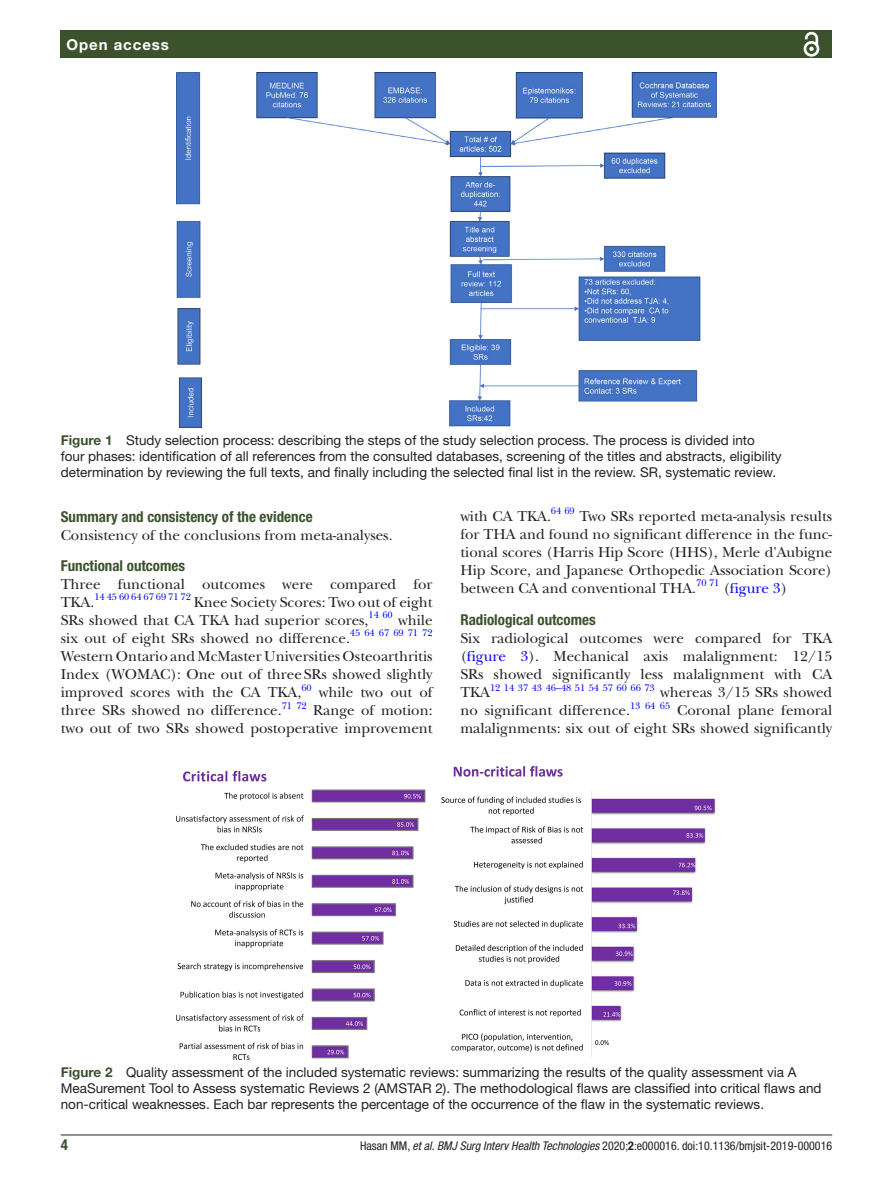
<style>
.page{position:relative;width:893px;height:1191px;background:#fff}
.page>*{position:absolute;margin:0;border:0;box-sizing:border-box;transform-origin:0 0}
.t1{font:15px/18px "New Baskerville";color:#231f20;text-align:justify}
.t2{font:700 condensed 15px "Helvetica Neue LT Std";color:#3b522d}
.t3{font:700 15px "Helvetica Neue LT Std";letter-spacing:.065em;color:#fff}
.t4{font:15px "New Baskerville";color:#00f}
.t5{font:13.5px/16.2px "Helvetica Neue LT Std";color:#231f20}
.t6{font:condensed 12px "Helvetica Neue LT Std";color:#231f20}
.t7{font:9.9px "New Baskerville";color:#00f}
.s1{font-weight:700;color:#3b522d}
.s2{color:#231f20}
.s3{color:#00f}
.s4{font-style:italic}
.s5{font-weight:700}
</style>
<div class="page">
<hr style="left:61px;top:1134px;width:771px;height:1px;background:#231f20">
<div style="left:61px;top:31px;width:771px;height:27px;background:#3b522d"></div>
<svg style="left:803px;top:31px;width:17px;height:26px"></svg>
<img style="left:176px;top:73px;width:540px;height:354px">
<img style="left:176px;top:767px;width:540px;height:292px">
<p class="t3" style="left:66px;top:35px;width:104px">Open access</p>
<p class="t5" style="left:61px;top:432px;width:722px"><span class="s1">Figure 1</span> Study selection process: describing the steps of the study selection process. The process is divided into four phases: identification of all references from the consulted databases, screening of the titles and abstracts, eligibility determination by reviewing the full texts, and finally including the selected final list in the review. SR, systematic review.</p>
<p class="t2" style="left:61px;top:507px;width:253px">Summary and consistency of the evidence</p>
<p class="t1" style="left:61px;top:526px;width:333px">Consistency of the conclusions from meta-analyses.</p>
<p class="t2" style="left:61px;top:557px;width:126px">Functional outcomes</p>
<p class="t1" style="left:61px;top:575px;width:373px">Three functional outcomes were compared for<br>TKA.</p>
<p class="t7" style="left:94px;top:591px;width:98px">14 45 60 64 67 69 71 72</p>
<p class="t1" style="left:61px;top:593px;width:373px;text-indent:133px">Knee Society Scores: Two out of eight<br>SRs showed that CA TKA had superior scores,</p>
<p class="t7" style="left:369px;top:609px;width:26px">14 60</p>
<p class="t1" style="left:398px;top:611px;width:36px">while</p>
<p class="t1" style="left:61px;top:629px;width:291px">six out of eight SRs showed no difference.</p>
<p class="t7" style="left:350px;top:627px;width:84px">45 64 67 69 71 72</p>
<p class="t1" style="left:61px;top:647px;width:373px">Western Ontario and McMaster Universities Osteoarthritis Index (WOMAC): One out of threeSRs showed slightly improved scores with the CA TKA,</p>
<p class="t7" style="left:301px;top:681px;width:12px">60</p>
<p class="t1" style="left:319px;top:683px;width:115px">while two out of</p>
<p class="t1" style="left:61px;top:701px;width:222px">three SRs showed no difference.</p>
<p class="t7" style="left:282px;top:699px;width:27px">71 72</p>
<p class="t1" style="left:61px;top:701px;width:373px;text-align:right">Range of motion:<br>two out of two SRs showed postoperative improvement</p>
<p class="t1" style="left:460px;top:507px;width:92px">with CA TKA.</p>
<p class="t7" style="left:551px;top:505px;width:25px">64 69</p>
<p class="t1" style="left:460px;top:507px;width:373px;text-indent:119px">Two SRs reported meta-analysis results for THA and found no significant difference in the func&shy;tional scores (Harris Hip Score (HHS), Merle d'Aubigne Hip Score, and Japanese Orthopedic Association Score) between CA and conventional THA.</p>
<p class="t7" style="left:696px;top:577px;width:25px">70 71</p>
<p class="t4" style="left:723px;top:579px;width:65px"><span class="s2">(</span>figure 3<span class="s2">)</span></p>
<p class="t2" style="left:460px;top:611px;width:137px">Radiological outcomes</p>
<p class="t1" style="left:460px;top:629px;width:373px">Six radiological outcomes were compared for TKA (<span class="s3">figure 3</span>). Mechanical axis malalignment: 12/15<br>SRs showed significantly less malalignment with CA TKA</p>
<p class="t7" style="left:490px;top:681px;width:166px">12 14 37 43 46–48 51 54 57 60 66 73</p>
<p class="t1" style="left:660px;top:683px;width:174px">whereas 3/15 SRs showed</p>
<p class="t1" style="left:460px;top:701px;width:171px">no significant difference.</p>
<p class="t7" style="left:630px;top:699px;width:42px">13 64 65</p>
<p class="t1" style="left:460px;top:701px;width:373px;text-align:right">Coronal plane femoral<br>malalignments: six out of eight SRs showed significantly</p>
<p class="t5" style="left:61px;top:1063px;width:762px"><span class="s1">Figure 2</span> Quality assessment of the included systematic reviews: summarizing the results of the quality assessment via A<br>MeaSurement Tool to Assess systematic Reviews 2 (AMSTAR 2). The methodological flaws are classified into critical flaws and non-critical weaknesses. Each bar represents the percentage of the occurrence of the flaw in the systematic reviews.</p>
<p class="t2" style="left:61px;top:1135px;width:9px">4</p>
<p class="t6" style="left:360px;top:1138px;width:474px">Hasan MM, <span class="s4">et al</span>. <span class="s4">BMJ Surg Interv Health Technologies</span> 2020;<span class="s5">2</span>:e000016. doi:10.1136/bmjsit-2019-000016</p>
</div>
